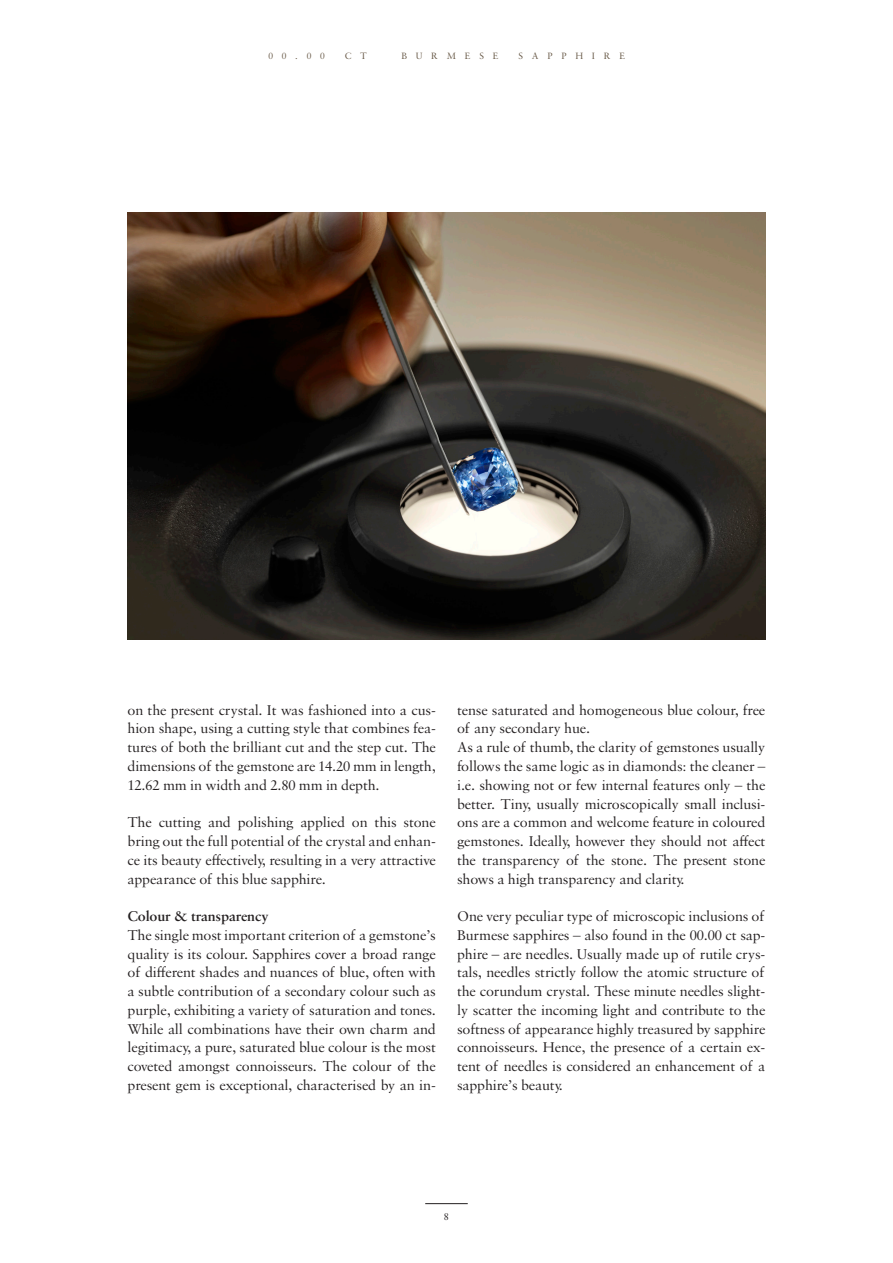
<style>
.page{position:relative;width:893px;height:1263px;background:#fff}
.page>*{position:absolute;margin:0;border:0;box-sizing:border-box;transform-origin:0 0}
.t1{font:15px/18.8px "Sabon MT Pro";letter-spacing:-.01em;color:#231f20;text-align:justify}
.t2{font:600 15px "Sabon MT Pro";letter-spacing:-.01em;color:#231f20}
.t3{font:10.5px "Sabon MT Pro";color:#231f20}
.t4{font:9.75px "Sabon MT Pro";letter-spacing:.9em;color:#685947}
</style>
<div class="page">
<img style="left:128px;top:213px;width:637px;height:427px">
<hr style="left:425px;top:1203px;width:43px;height:1px;background:#231f20">
<p class="t4" style="left:268px;top:50px;width:58px">00.00</p>
<p class="t4" style="left:345px;top:50px;width:24px">C T</p>
<p class="t4" style="left:402px;top:50px;width:98px">BURMESE</p>
<p class="t4" style="left:518px;top:50px;width:108px">SAPPHIRE</p>
<p class="t1" style="left:128px;top:700px;width:310px">on the present crystal. It was fashioned into a cus&shy;hion shape, using a cutting style that combines fea&shy;tures of both the brilliant cut and the step cut. The dimensions of the gemstone are 14.20 mm in length, 12.62 mm in width and 2.80 mm in depth.</p>
<p class="t1" style="left:128px;top:813px;width:310px">The cutting and polishing applied on this stone bring out the full potential of the crystal and enhan&shy;ce its beauty effectively, resulting in a very attractive appearance of this blue sapphire.</p>
<p class="t2" style="left:128px;top:907px;width:143px">Colour &amp; transparency</p>
<p class="t1" style="left:128px;top:925px;width:310px">The single most important criterion of a gemstone’s quality is its colour. Sapphires cover a broad range of different shades and nuances of blue, often with a subtle contribution of a secondary colour such as purple, exhibiting a variety of saturation and tones.<br>While all combinations have their own charm and legitimacy, a pure, saturated blue colour is the most coveted amongst connoisseurs. The colour of the present gem is exceptional, characterised by an in-</p>
<p class="t1" style="left:457px;top:700px;width:310px">tense saturated and homogeneous blue colour, free of any secondary hue.</p>
<p class="t1" style="left:457px;top:738px;width:310px">As a rule of thumb, the clarity of gemstones usually follows the same logic as in diamonds: the cleaner – i.e. showing not or few internal features only – the better. Tiny, usually microscopically small inclusi&shy;ons are a common and welcome feature in coloured gemstones. Ideally, however they should not affect the transparency of the stone. The present stone shows a high transparency and clarity.</p>
<p class="t1" style="left:457px;top:906px;width:310px">One very peculiar type of microscopic inclusions of Burmese sapphires – also found in the 00.00 ct sap&shy;phire – are needles. Usually made up of rutile crys&shy;tals, needles strictly follow the atomic structure of the corundum crystal. These minute needles slight&shy;ly scatter the incoming light and contribute to the softness of appearance highly treasured by sapphire connoisseurs. Hence, the presence of a certain ex&shy;tent of needles is considered an enhancement of a sapphire’s beauty.</p>
<p class="t3" style="left:444px;top:1211px;width:7px">8</p>
</div>
